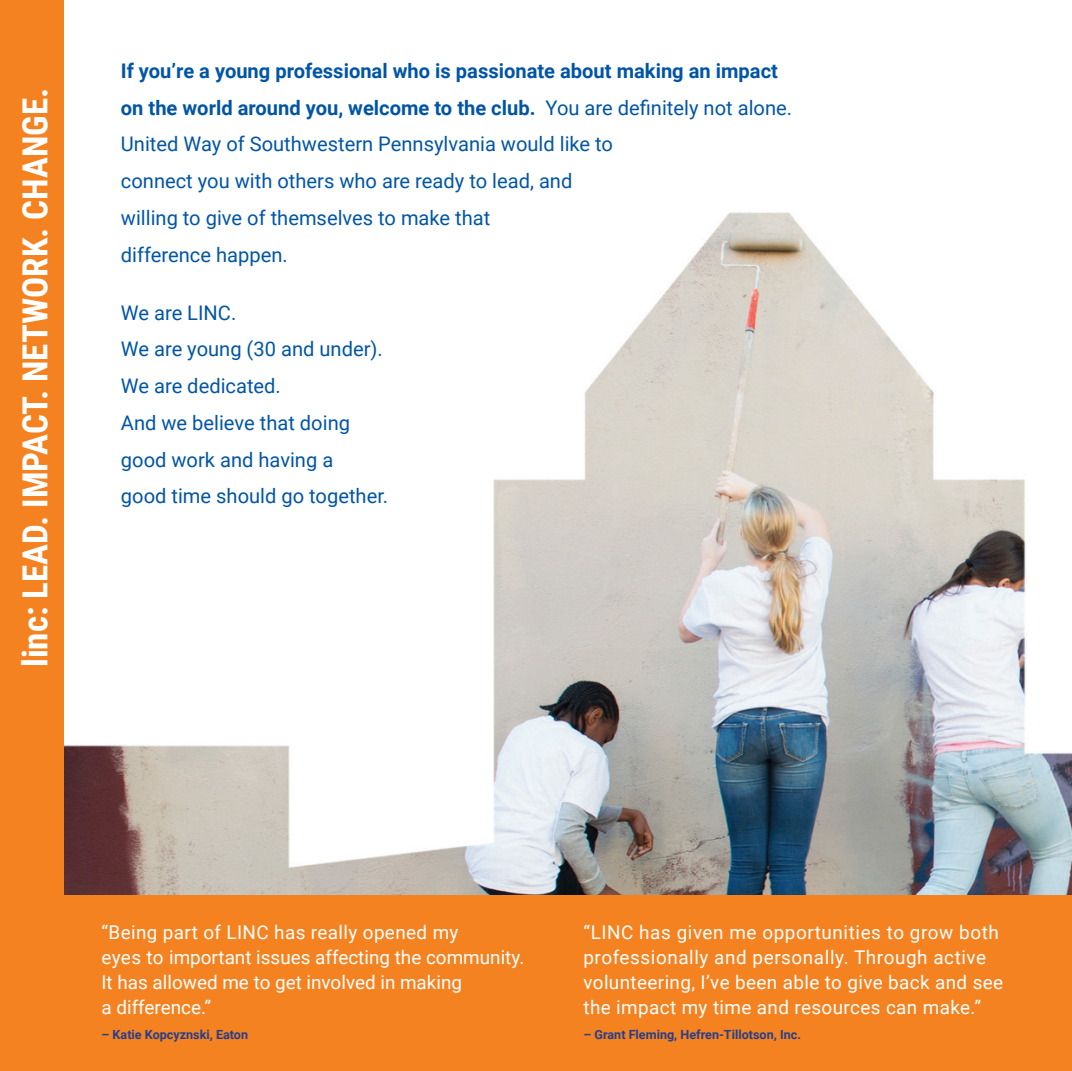
<style>
.page{position:relative;width:1072px;height:1071px;background:#fff}
.page>*{position:absolute;margin:0;border:0;box-sizing:border-box;transform-origin:0 0}
.t1{font:700 35px "Roboto Condensed";color:#fff}
.t2{font:20.12px/36.8px "Roboto";color:#0155a7}
.t3{font:18.9px/25.2px "Roboto";letter-spacing:.02em;color:#fff}
.t4{font:18.9px/25.2px "Roboto";color:#fff}
.t5{font:700 12.6px "Roboto";color:#253f8e}
.s1{font-weight:700}
</style>
<div class="page">
<img style="left:64px;top:212px;width:1008px;height:684px">
<div style="left:60px;top:896px;width:1012px;height:175px;background:#f58220"></div>
<div style="left:0;top:0;width:64px;height:1071px;background:#f58220"></div>
<h1 class="t1" style="left:11px;top:667px;width:581px;rotate:-90deg">linc: LEAD. IMPACT. NETWORK. CHANGE.</h1>
<p class="t2" style="left:121px;top:52px;width:673px"><span class="s1">If you’re a young professional who is passionate about making an impact on the world around you, welcome to the club.</span> You are definitely not alone.<br>United Way of Southwestern Pennsylvania would like to<br>connect you with others who are ready to lead, and<br>willing to give of themselves to make that<br>difference happen.</p>
<p class="t2" style="left:121px;top:293px;width:269px">We are LINC.<br>We are young (30 and under).<br>We are dedicated.<br>And we believe that doing good work and having a<br>good time should go together.</p>
<p class="t4" style="left:102px;top:918px;width:424px">“Being part of LINC has really opened my<br>eyes to important issues affecting the community.<br>It has allowed me to get involved in making<br>a difference.”</p>
<p class="t5" style="left:102px;top:1026px;width:148px">– Katie Kopcyznski, Eaton</p>
<p class="t3" style="left:583px;top:918px;width:421px">“LINC has given me opportunities to grow both professionally and personally. Through active volunteering, I’ve been able to give back and see the impact my time and resources can make.”</p>
<p class="t5" style="left:583px;top:1026px;width:219px">– Grant Fleming, Hefren-Tillotson, Inc.</p>
</div>
